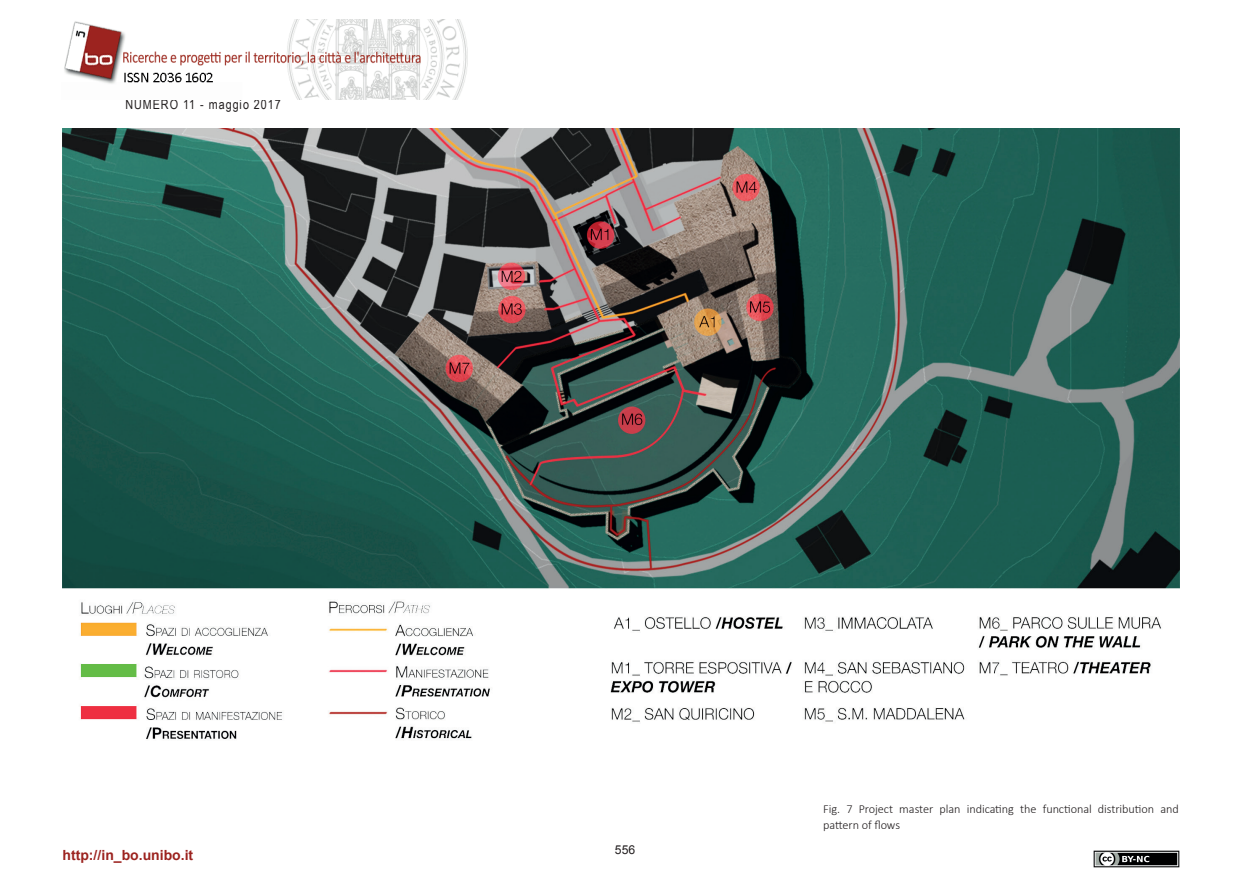
<style>
.page{position:relative;width:1241px;height:893px;background:#fff}
.page>*{position:absolute;margin:0;border:0;box-sizing:border-box;transform-origin:0 0}
.t1{font:700 14px "Arial";color:#9c231f}
.t2{font:13.12px "Arial Narrow";letter-spacing:.075em;color:#231f20}
.t3{font:300 12.25px/15.8px "Calibri";letter-spacing:-.005em;color:#231f20}
.t4{font:12.25px "Arial";color:#231f20}
</style>
<div class="page">
<img style="left:64px;top:19px;width:404px;height:80px">
<img style="left:1093px;top:850px;width:86px;height:17px">
<img style="left:63px;top:128px;width:1116px;height:612px">
<p class="t2" style="left:125px;top:95px;width:157px">NUMERO 11 - maggio 2017</p>
<p class="t1" style="left:63px;top:845px;width:132px">http://in_bo.unibo.it</p>
<p class="t4" style="left:615px;top:842px;width:22px">556</p>
<p class="t3" style="left:823px;top:801px;width:357px">Fig. 7 Project master plan indicating the functional distribution and pattern of flows</p>
</div>
